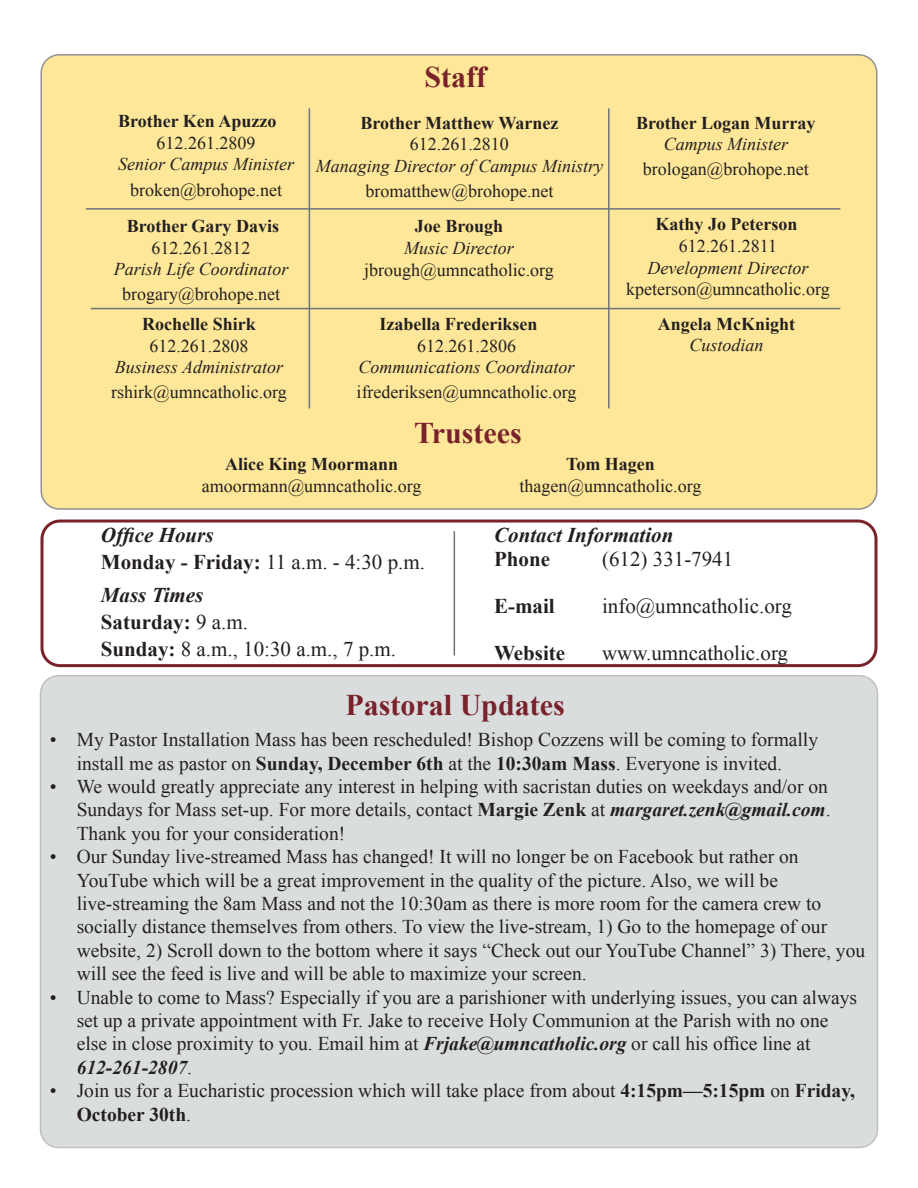
<style>
.page{position:relative;width:918px;height:1188px;background:#fff}
.page>*{position:absolute;margin:0;border:0;box-sizing:border-box;transform-origin:0 0}
.t1{font:700 30px "Times New Roman";color:#7a222b}
.t2{font:21px "Times New Roman";color:#231f20}
.t3{font:italic 700 21px "Times New Roman";color:#231f20}
.t4{font:700 21px "Times New Roman";color:#231f20}
.t5{font:19.5px/23.4px "Times New Roman";color:#231f20}
.t6{font:18px "Times New Roman";color:#231f20}
.t7{font:700 18px/21.6px "Times New Roman";color:#231f20}
.t8{font:italic 18px "Times New Roman";color:#231f20}
.s1{font-weight:400}
.s2{font-weight:700}
.s3{font-weight:700;font-style:italic}
</style>
<div class="page">
<div style="left:41px;top:55px;width:836px;height:454px;background:#fee798;border-radius:18px"></div>
<hr style="left:309px;top:108px;width:1px;height:300px;background:#6c767c">
<hr style="left:608px;top:108px;width:2px;height:300px;background:#6c767c">
<hr style="left:86px;top:208px;width:754px;height:2px;background:#6c767c">
<hr style="left:91px;top:308px;width:749px;height:1px;background:#6c767c">
<div style="left:40px;top:676px;width:838px;height:471px;background:#daddde;border-radius:18px"></div>
<div style="left:40px;top:520px;width:838px;height:147px;border:3px solid #7a222c;border-radius:18px"></div>
<hr style="left:454px;top:531px;width:1px;height:124px;background:#6c767c">
<p class="t7" style="left:157px;top:110px;width:121px;text-indent:-38px">Brother Ken Apuzzo<br><span class="s1">612.261.2809</span></p>
<p class="t8" style="left:118px;top:152px;width:178px">Senior Campus Minister</p>
<p class="t6" style="left:130px;top:178px;width:154px">broken@brohope.net</p>
<p class="t7" style="left:127px;top:215px;width:154px;text-align:center">Brother Gary Davis<br><span class="s1">612.261.2812</span></p>
<p class="t8" style="left:114px;top:257px;width:176px">Parish Life Coordinator</p>
<p class="t6" style="left:122px;top:282px;width:160px">brogary@brohope.net</p>
<p class="t7" style="left:142px;top:313px;width:115px">Rochelle Shirk</p>
<p class="t6" style="left:149px;top:333px;width:101px">612.261.2808</p>
<p class="t8" style="left:115px;top:355px;width:170px">Business Administrator</p>
<p class="t6" style="left:111px;top:380px;width:177px">rshirk@umncatholic.org</p>
<p class="t1" style="left:425px;top:56px;width:63px">Staff</p>
<p class="t7" style="left:360px;top:111px;width:199px">Brother Matthew Warnez</p>
<p class="t6" style="left:410px;top:132px;width:100px">612.261.2810</p>
<p class="t8" style="left:316px;top:153px;width:289px">Managing Director of Campus Ministry</p>
<p class="t6" style="left:365px;top:179px;width:190px">bromatthew@brohope.net</p>
<p class="t7" style="left:415px;top:215px;width:90px">Joe Brough</p>
<p class="t8" style="left:404px;top:236px;width:111px">Music Director</p>
<p class="t6" style="left:364px;top:257px;width:191px">jbrough@umncatholic.org</p>
<p class="t7" style="left:417px;top:313px;width:122px;text-indent:-38px">Izabella Frederiksen<br><span class="s1">612.261.2806</span></p>
<p class="t8" style="left:359px;top:355px;width:217px">Communications Coordinator</p>
<p class="t6" style="left:357px;top:380px;width:221px">ifrederiksen@umncatholic.org</p>
<p class="t1" style="left:414px;top:412px;width:109px">Trustees</p>
<p class="t7" style="left:636px;top:111px;width:181px">Brother Logan Murray</p>
<p class="t8" style="left:664px;top:132px;width:126px">Campus Minister</p>
<p class="t6" style="left:643px;top:157px;width:168px">brologan@brohope.net</p>
<p class="t7" style="left:656px;top:213px;width:143px;text-align:center">Kathy Jo Peterson<br><span class="s1">612.261.2811</span></p>
<p class="t8" style="left:648px;top:255px;width:162px">Development Director</p>
<p class="t6" style="left:626px;top:277px;width:205px">kpeterson@umncatholic.org</p>
<p class="t7" style="left:658px;top:312px;width:139px">Angela McKnight</p>
<p class="t8" style="left:689px;top:333px;width:76px">Custodian</p>
<p class="t7" style="left:225px;top:453px;width:174px">Alice King Moormann</p>
<p class="t6" style="left:202px;top:474px;width:221px">amoormann@umncatholic.org</p>
<p class="t3" style="left:101px;top:521px;width:114px">Office Hours</p>
<p class="t2" style="left:101px;top:548px;width:326px"><span class="s2">Monday - Friday:</span> 11 a.m. - 4:30 p.m.</p>
<p class="t3" style="left:101px;top:581px;width:104px">Mass Times</p>
<p class="t4" style="left:101px;top:608px;width:149px">Saturday: <span class="s1">9 a.m.</span></p>
<p class="t2" style="left:101px;top:635px;width:297px"><span class="s2">Sunday:</span> 8 a.m., 10:30 a.m., 7 p.m.</p>
<p class="t7" style="left:566px;top:453px;width:90px">Tom Hagen</p>
<p class="t6" style="left:520px;top:474px;width:183px">thagen@umncatholic.org</p>
<p class="t3" style="left:494px;top:520px;width:181px">Contact Information</p>
<p class="t4" style="left:494px;top:544px;width:58px">Phone</p>
<p class="t2" style="left:602px;top:545px;width:133px">(612) 331-7941</p>
<p class="t4" style="left:494px;top:591px;width:62px">E-mail</p>
<p class="t2" style="left:602px;top:592px;width:191px">info@umncatholic.org</p>
<p class="t4" style="left:494px;top:638px;width:73px">Website</p>
<p class="t2" style="left:602px;top:638px;width:188px">www.umncatholic.org</p>
<p class="t1" style="left:346px;top:684px;width:221px">Pastoral Updates</p>
<p class="t5" style="left:50px;top:728px;width:770px;text-align:center">• My Pastor Installation Mass has been rescheduled! Bishop Cozzens will be coming to formally install me as pastor on <span class="s2">Sunday, December 6th</span> at the <span class="s2">10:30am Mass</span>. Everyone is invited.</p>
<p class="t5" style="left:77px;top:775px;width:755px;text-indent:-27px">• We would greatly appreciate any interest in helping with sacristan duties on weekdays and/or on<br>Sundays for Mass set-up. For more details, contact <span class="s2">Margie Zenk</span> at <span class="s3">margaret.zenk@gmail.com</span>.<br>Thank you for your consideration!</p>
<p class="t5" style="left:77px;top:845px;width:790px;text-indent:-27px">• Our Sunday live-streamed Mass has changed! It will no longer be on Facebook but rather on YouTube which will be a great improvement in the quality of the picture. Also, we will be live-streaming the 8am Mass and not the 10:30am as there is more room for the camera crew to socially distance themselves from others. To view the live-stream, 1) Go to the homepage of our website, 2) Scroll down to the bottom where it says “Check out our YouTube Channel” 3) There, you will see the feed is live and will be able to maximize your screen.</p>
<p class="t5" style="left:77px;top:985px;width:782px;text-indent:-27px">• Unable to come to Mass? Especially if you are a parishioner with underlying issues, you can always set up a private appointment with Fr. Jake to receive Holy Communion at the Parish with no one else in close proximity to you. Email him at <span class="s3">Frjake@umncatholic.org</span> or call his office line at <span class="s3">612-261-2807</span>.</p>
<p class="t5" style="left:77px;top:1079px;width:780px;text-indent:-27px">• Join us for a Eucharistic procession which will take place from about <span class="s2">4:15pm—5:15pm</span> on <span class="s2">Friday,<br>October 30th</span>.</p>
</div>
